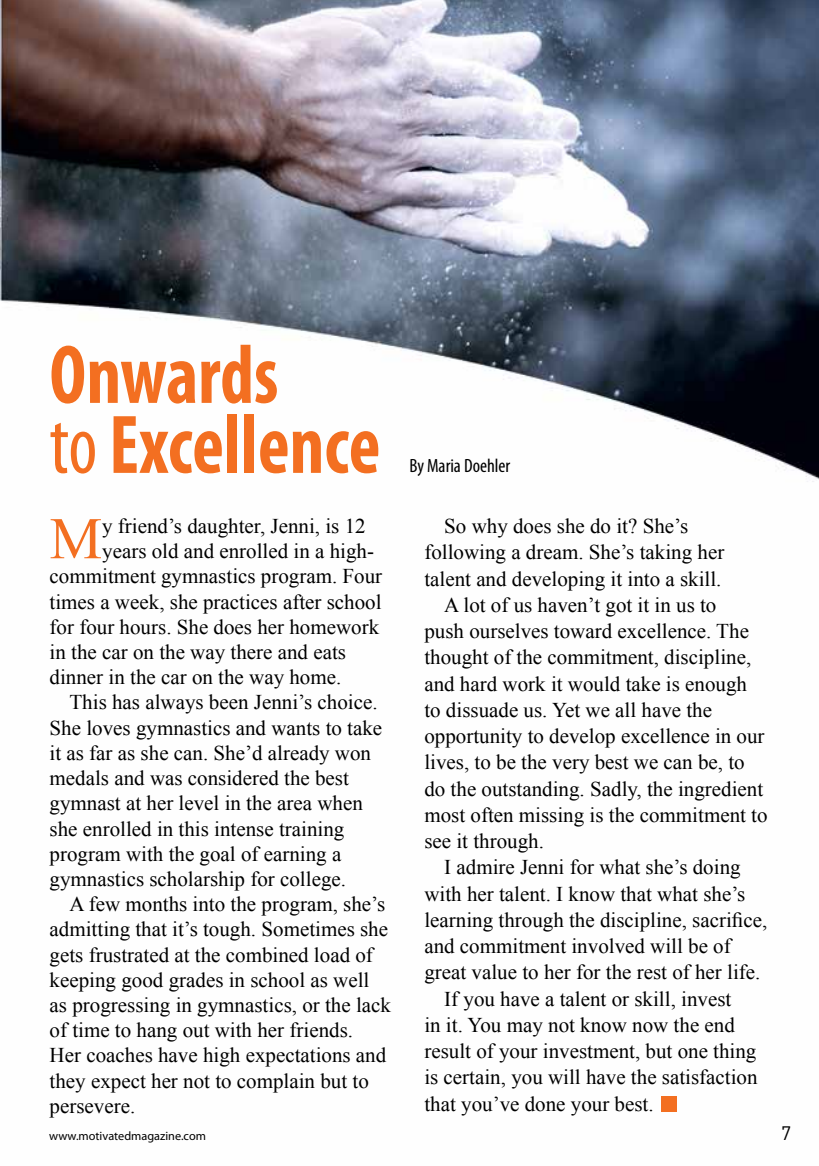
<style>
.page{position:relative;width:819px;height:1166px;background:#fff}
.page>*{position:absolute;margin:0;border:0;box-sizing:border-box;transform-origin:0 0}
.t1{font:700 condensed 84px/70px "Myriad Pro";color:#f36f21;scale:.9 1}
.t2{font:58.98px "Times New Roman";color:#f36f21}
.t3{font:21px "Times New Roman";color:#000}
.t4{font:condensed 19.25px "Myriad Pro";color:#000}
.t5{font:19.25px "DIN Pro";color:#000}
.t6{font:12.25px "Myriad Pro";color:#000}
.s1{font-weight:400}
</style>
<div class="page">
<img style="left:0;top:0;width:819px;height:1112px">
<div style="left:661px;top:1096px;width:15px;height:16px;background:#f36f21"></div>
<h1 class="t1" style="left:50px;top:338px;width:369px">Onwards<br><span class="s1">to</span> Excellence</h1>
<h2 class="t2" style="left:50px;top:499px;width:54px">M</h2>
<p class="t3" style="left:102px;top:512px;width:265px">y friend’s daughter, Jenni, is 12</p>
<p class="t3" style="left:102px;top:537px;width:273px">years old and enrolled in a high-</p>
<p class="t3" style="left:50px;top:562px;width:334px">commitment gymnastics program. Four</p>
<p class="t3" style="left:50px;top:587px;width:333px">times a week, she practices after school</p>
<p class="t3" style="left:50px;top:613px;width:331px">for four hours. She does her homework</p>
<p class="t3" style="left:50px;top:638px;width:298px">in the car on the way there and eats</p>
<p class="t3" style="left:50px;top:663px;width:293px">dinner in the car on the way home.</p>
<p class="t3" style="left:69px;top:688px;width:309px">This has always been Jenni’s choice.</p>
<p class="t3" style="left:50px;top:713px;width:334px">She loves gymnastics and wants to take</p>
<p class="t3" style="left:50px;top:739px;width:323px">it as far as she can. She’d already won</p>
<p class="t3" style="left:50px;top:764px;width:301px">medals and was considered the best</p>
<p class="t3" style="left:50px;top:789px;width:315px">gymnast at her level in the area when</p>
<p class="t3" style="left:50px;top:814px;width:296px">she enrolled in this intense training</p>
<p class="t3" style="left:50px;top:839px;width:293px">program with the goal of earning a</p>
<p class="t3" style="left:50px;top:865px;width:298px">gymnastics scholarship for college.</p>
<p class="t3" style="left:69px;top:890px;width:317px">A few months into the program, she’s</p>
<p class="t3" style="left:50px;top:915px;width:340px">admitting that it’s tough. Sometimes she</p>
<p class="t3" style="left:50px;top:940px;width:325px">gets frustrated at the combined load of</p>
<p class="t3" style="left:50px;top:965px;width:321px">keeping good grades in school as well</p>
<p class="t3" style="left:50px;top:991px;width:343px">as progressing in gymnastics, or the lack</p>
<p class="t3" style="left:50px;top:1016px;width:305px">of time to hang out with her friends.</p>
<p class="t3" style="left:50px;top:1041px;width:338px">Her coaches have high expectations and</p>
<p class="t3" style="left:50px;top:1066px;width:321px">they expect her not to complain but to</p>
<p class="t3" style="left:50px;top:1091px;width:87px">persevere.</p>
<p class="t4" style="left:409px;top:454px;width:102px">By Maria Doehler</p>
<p class="t3" style="left:444px;top:512px;width:245px">So why does she do it? She’s</p>
<p class="t3" style="left:424px;top:538px;width:301px">following a dream. She’s taking her</p>
<p class="t3" style="left:424px;top:564px;width:298px">talent and developing it into a skill.</p>
<p class="t3" style="left:444px;top:591px;width:274px">A lot of us haven’t got it in us to</p>
<p class="t3" style="left:424px;top:617px;width:326px">push ourselves toward excellence. The</p>
<p class="t3" style="left:424px;top:643px;width:328px">thought of the commitment, discipline,</p>
<p class="t3" style="left:424px;top:669px;width:324px">and hard work it would take is enough</p>
<p class="t3" style="left:424px;top:696px;width:289px">to dissuade us. Yet we all have the</p>
<p class="t3" style="left:424px;top:722px;width:342px">opportunity to develop excellence in our</p>
<p class="t3" style="left:424px;top:748px;width:322px">lives, to be the very best we can be, to</p>
<p class="t3" style="left:424px;top:774px;width:340px">do the outstanding. Sadly, the ingredient</p>
<p class="t3" style="left:424px;top:801px;width:345px">most often missing is the commitment to</p>
<p class="t3" style="left:424px;top:827px;width:121px">see it through.</p>
<p class="t3" style="left:444px;top:853px;width:298px">I admire Jenni for what she’s doing</p>
<p class="t3" style="left:424px;top:879px;width:322px">with her talent. I know that what she’s</p>
<p class="t3" style="left:424px;top:906px;width:344px">learning through the discipline, sacrifice,</p>
<p class="t3" style="left:424px;top:932px;width:308px">and commitment involved will be of</p>
<p class="t3" style="left:424px;top:958px;width:337px">great value to her for the rest of her life.</p>
<p class="t3" style="left:444px;top:984px;width:288px">If you have a talent or skill, invest</p>
<p class="t3" style="left:424px;top:1011px;width:312px">in it. You may not know now the end</p>
<p class="t3" style="left:424px;top:1037px;width:333px">result of your investment, but one thing</p>
<p class="t3" style="left:424px;top:1063px;width:335px">is certain, you will have the satisfaction</p>
<p class="t3" style="left:424px;top:1089px;width:231px">that you’ve done your best.</p>
<p class="t6" style="left:49px;top:1128px;width:158px">www.motivatedmagazine.com</p>
<p class="t5" style="left:781px;top:1120px;width:12px">7</p>
</div>
